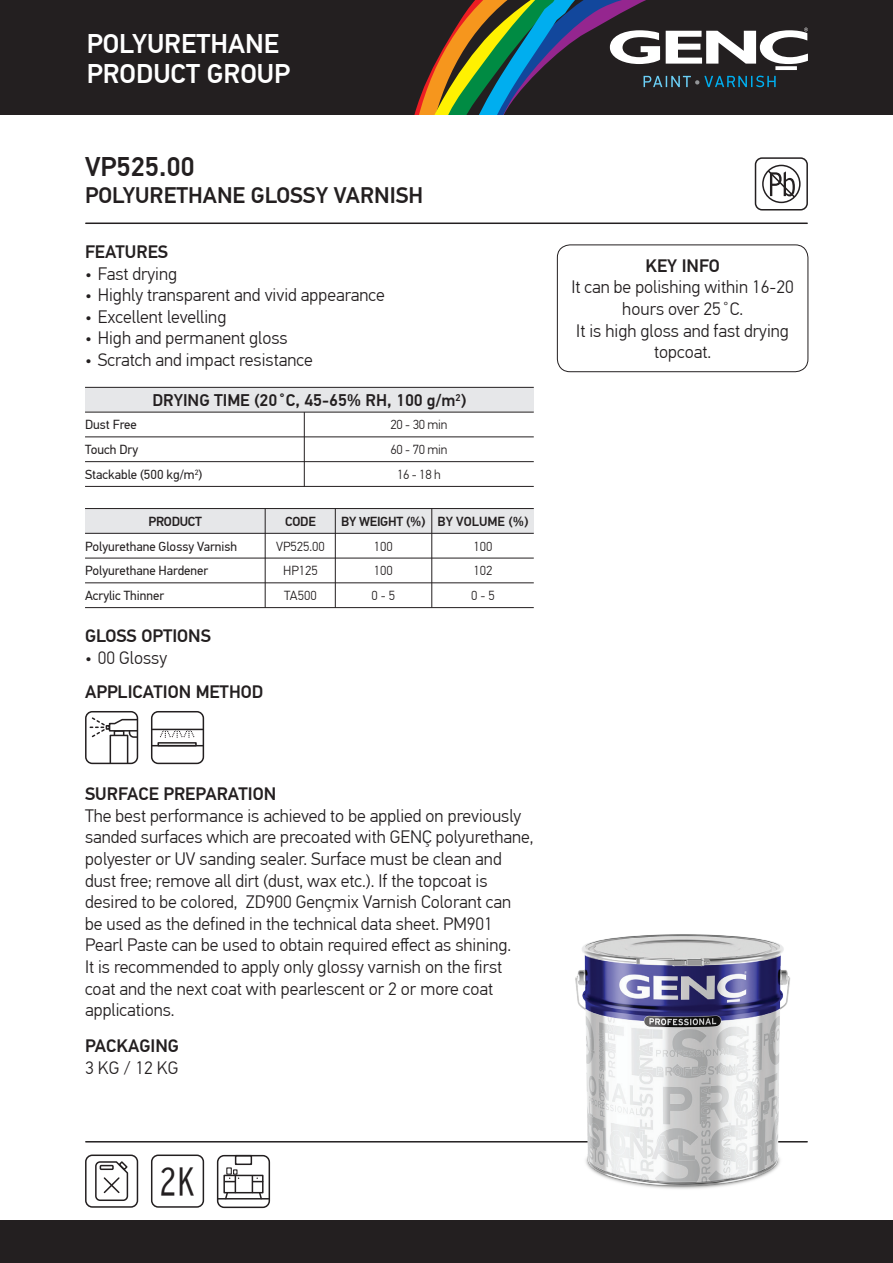
<style>
.page{position:relative;width:893px;height:1263px;background:#fff}
.page>*{position:absolute;margin:0;border:0;box-sizing:border-box;transform-origin:0 0}
.t1{font:39.3px "Interstate Condensed X Light";color:#231f20}
.t2{font:500 27px/30px "PF Din Text Pro";color:#fff}
.t3{font:500 27px "PF Din Text Pro";color:#231f20}
.t4{font:500 22.5px "PF Din Text Pro";color:#231f20}
.t5{font:300 18px/21.6px "PF Din Text Pro";color:#231f20;text-align:center}
.t6{font:500 18px "PF Din Text Pro";color:#231f20}
.t7{font:500 16.8px "PF Din Text Pro";color:#231f20}
.t8{font:13.2px/24.8px "PF Din Text Pro";color:#231f20}
.t9{font:300 13.2px/24.8px "PF Din Text Pro";color:#231f20}
.t10{font:500 13.2px "PF Din Text Pro";letter-spacing:-.02em;color:#231f20}
.t11{font:300 13.2px/24.8px "PF Din Text Pro";letter-spacing:-.02em;color:#231f20;text-align:center}
.t12{font:500 13.2px "PF Din Text Pro";color:#231f20}
</style>
<div class="page">
<div style="left:0;top:0;width:893px;height:115px;background:#231f20"></div>
<div style="left:0;top:1220px;width:893px;height:43px;background:#231f20"></div>
<svg style="left:414px;top:0;width:394px;height:115px"></svg>
<hr style="left:86px;top:222px;width:721px;height:2px;background:#231f20">
<hr style="left:86px;top:1141px;width:721px;height:1px;background:#231f20">
<div style="left:157px;top:742px;width:40px;height:4px;border:2px solid #231f20"></div>
<svg style="left:160px;top:730px;width:34px;height:8px"></svg>
<hr style="left:151px;top:729px;width:53px;height:1px;background:#231f20">
<hr style="left:151px;top:745px;width:53px;height:1px;background:#231f20">
<div style="left:151px;top:711px;width:53px;height:53px;border:2px solid #231f20;border-radius:7px"></div>
<div style="left:217px;top:1155px;width:53px;height:53px;border:2px solid #231f20;border-radius:7px"></div>
<hr style="left:218px;top:1198px;width:51px;height:1px;background:#231f20">
<div style="left:235px;top:1155px;width:17px;height:10px;border:2px solid #231f20"></div>
<div style="left:226px;top:1167px;width:6px;height:8px;border:1px solid #231f20"></div>
<svg style="left:224px;top:1169px;width:39px;height:31px"></svg>
<div style="left:85px;top:1154px;width:53px;height:54px;border:2px solid #231f20;border-radius:7px"></div>
<svg style="left:95px;top:1161px;width:34px;height:40px"></svg>
<div style="left:151px;top:1154px;width:53px;height:54px;border:2px solid #231f20;border-radius:7px"></div>
<div style="left:755px;top:157px;width:53px;height:53px;border:2px solid #231f20;border-radius:7px"></div>
<svg style="left:762px;top:164px;width:39px;height:40px"></svg>
<div style="left:557px;top:244px;width:251px;height:128px;border:1px solid #231f20;border-radius:13px"></div>
<div style="left:85px;top:711px;width:53px;height:53px;border:2px solid #231f20;border-radius:7px"></div>
<svg style="left:90px;top:716px;width:47px;height:47px"></svg>
<div style="left:85px;top:388px;width:449px;height:24px;background:#e6e7e9"></div>
<div style="left:85px;top:508px;width:449px;height:25px;background:#e6e7e9"></div>
<hr style="left:85px;top:508px;width:449px;height:1px;background:#231f20">
<hr style="left:85px;top:533px;width:449px;height:1px;background:#231f20">
<hr style="left:265px;top:508px;width:1px;height:100px;background:#231f20">
<hr style="left:335px;top:508px;width:1px;height:100px;background:#231f20">
<hr style="left:431px;top:508px;width:1px;height:100px;background:#231f20">
<hr style="left:85px;top:558px;width:449px;height:1px;background:#231f20">
<hr style="left:85px;top:582px;width:449px;height:1px;background:#231f20">
<hr style="left:85px;top:607px;width:449px;height:1px;background:#231f20">
<hr style="left:85px;top:412px;width:449px;height:1px;background:#231f20">
<hr style="left:85px;top:486px;width:449px;height:1px;background:#231f20">
<hr style="left:304px;top:412px;width:1px;height:75px;background:#231f20">
<hr style="left:85px;top:436px;width:449px;height:1px;background:#231f20">
<hr style="left:85px;top:461px;width:449px;height:1px;background:#231f20">
<hr style="left:85px;top:387px;width:449px;height:1px;background:#231f20">
<img style="left:573px;top:934px;width:219px;height:255px">
<h2 class="t2" style="left:87px;top:29px;width:205px">POLYURETHANE<br>PRODUCT GROUP</h2>
<h2 class="t3" style="left:85px;top:151px;width:111px">VP525.00</h2>
<p class="t4" style="left:85px;top:182px;width:340px">POLYURETHANE GLOSSY VARNISH</p>
<p class="t6" style="left:85px;top:241px;width:85px">FEATURES</p>
<p class="t5" style="left:85px;top:263px;width:94px">• Fast drying</p>
<p class="t5" style="left:85px;top:284px;width:301px">• Highly transparent and vivid appearance</p>
<p class="t5" style="left:85px;top:306px;width:143px">• Excellent levelling</p>
<p class="t5" style="left:85px;top:328px;width:204px">• High and permanent gloss</p>
<p class="t5" style="left:85px;top:349px;width:229px">• Scratch and impact resistance</p>
<p class="t7" style="left:152px;top:390px;width:315px">DRYING TIME (20˚C, 45-65% RH, 100 g/m<sup>2</sup>)</p>
<p class="t8" style="left:85px;top:413px;width:53px">Dust Free</p>
<p class="t11" style="left:390px;top:413px;width:58px">20 - 30 min<br>60 - 70 min<br>16 - 18 h</p>
<p class="t8" style="left:85px;top:437px;width:119px">Touch Dry<br>Stackable (500 kg/m<sup>2</sup>)</p>
<p class="t10" style="left:149px;top:513px;width:55px">PRODUCT</p>
<p class="t10" style="left:285px;top:513px;width:32px">CODE</p>
<p class="t9" style="left:276px;top:534px;width:50px;text-align:center">VP525.00<br>HP125<br>TA500</p>
<p class="t8" style="left:85px;top:534px;width:153px">Polyurethane Glossy Varnish<br>Polyurethane Hardener<br>Acrylic Thinner</p>
<p class="t6" style="left:85px;top:625px;width:127px">GLOSS OPTIONS</p>
<p class="t5" style="left:85px;top:647px;width:84px">• 00 Glossy</p>
<p class="t6" style="left:85px;top:680px;width:180px">APPLICATION METHOD</p>
<p class="t10" style="left:341px;top:513px;width:86px">BY WEIGHT (%)</p>
<p class="t9" style="left:372px;top:534px;width:25px">100<br>100<br>0 - 5</p>
<p class="t12" style="left:438px;top:513px;width:92px">BY VOLUME (%)</p>
<p class="t9" style="left:471px;top:534px;width:25px">100<br>102<br>0 - 5</p>
<p class="t6" style="left:85px;top:783px;width:193px">SURFACE PREPARATION</p>
<p class="t5" style="left:85px;top:805px;width:450px;text-align:left">The best performance is achieved to be applied on previously sanded surfaces which are precoated with GENÇ polyurethane, polyester or UV sanding sealer. Surface must be clean and dust free; remove all dirt (dust, wax etc.). If the topcoat is desired to be colored, ZD900 Gençmix Varnish Colorant can<br>be used as the defined in the technical data sheet. PM901<br>Pearl Paste can be used to obtain required effect as shining.<br>It is recommended to apply only glossy varnish on the first coat and the next coat with pearlescent or 2 or more coat applications.</p>
<p class="t6" style="left:85px;top:1035px;width:95px">PACKAGING</p>
<p class="t5" style="left:85px;top:1057px;width:95px">3 KG / 12 KG</p>
<h1 class="t1" style="left:160px;top:1159px;width:37px">2K</h1>
<p class="t6" style="left:645px;top:255px;width:76px">KEY INFO</p>
<p class="t5" style="left:571px;top:277px;width:224px">It can be polishing within 16-20 hours over 25˚C.<br>It is high gloss and fast drying topcoat.</p>
</div>
